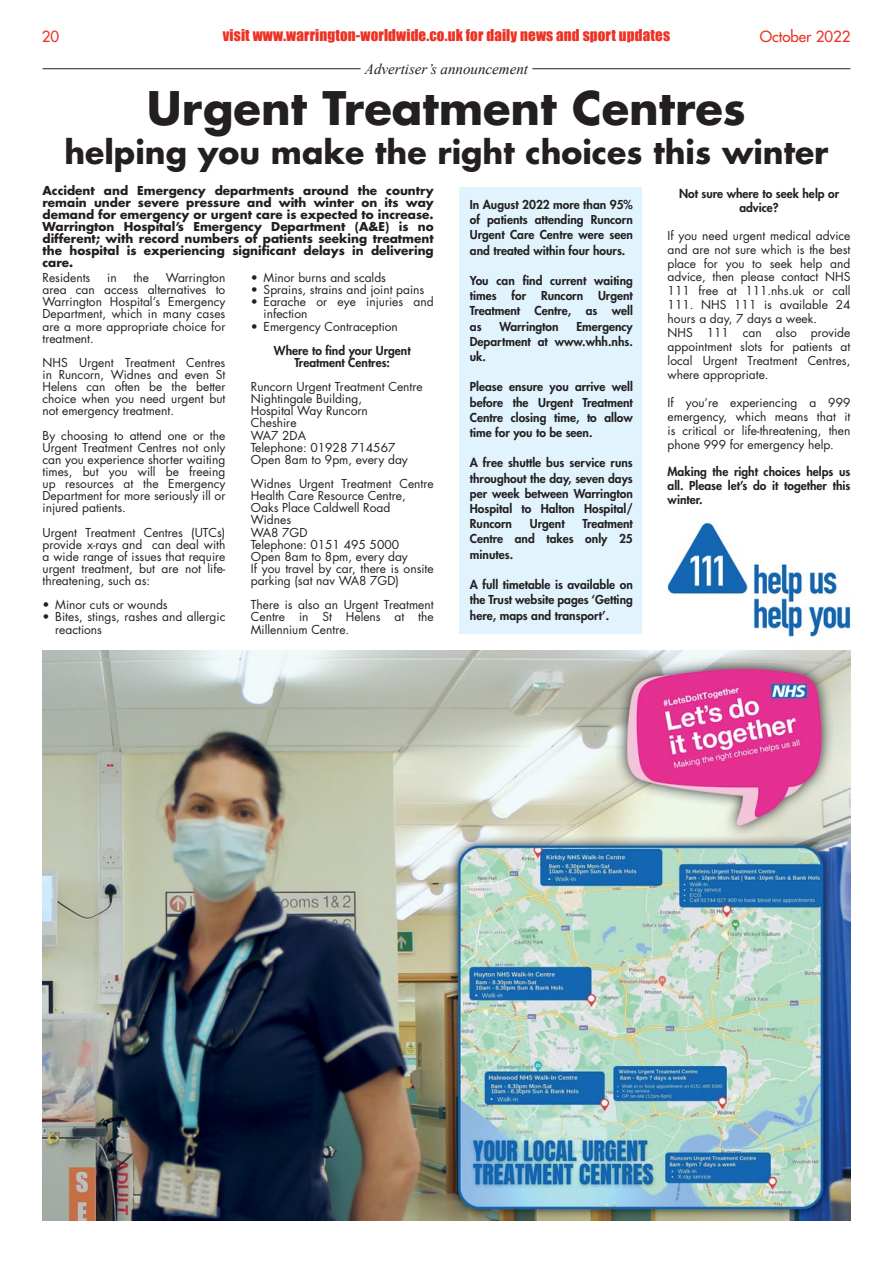
<style>
.page{position:relative;width:893px;height:1263px;background:#fff}
.page>*{position:absolute;margin:0;border:0;box-sizing:border-box;transform-origin:0 0}
.t1{font:700 45px "Futura Std";color:#231f20}
.t2{font:700 31.5px "Futura Std";color:#231f20}
.t3{font:15px "Impact";letter-spacing:.01em;color:#ee3124}
.t4{font:italic 15px "Times New Roman";color:#231f20}
.t5{font:500 15px "Futura Std";color:#ee3124}
.t6{font:12px/12.1px "Futura Std";color:#231f20;text-align:justify}
.t7{font:800 12px/15.1px "Futura Std";color:#231f20;text-align:justify}
.t8{font:700 12px/12px "Futura Std";color:#231f20;text-align:justify}
</style>
<div class="page">
<img style="left:43px;top:651px;width:807px;height:569px">
<hr style="left:43px;top:68px;width:318px;height:1px;background:#231f20">
<hr style="left:532px;top:68px;width:318px;height:1px;background:#231f20">
<div style="left:459px;top:187px;width:183px;height:447px;background:#e1f4fd"></div>
<img style="left:667px;top:522px;width:184px;height:115px">
<p class="t5" style="left:42px;top:27px;width:19px">20</p>
<p class="t3" style="left:223px;top:24px;width:449px">visit www.warrington-worldwide.co.uk for daily news and sport updates</p>
<p class="t5" style="left:760px;top:27px;width:92px">October 2022</p>
<p class="t4" style="left:365px;top:59px;width:165px">Advertiser’s announcement</p>
<h1 class="t1" style="left:147px;top:78px;width:601px">Urgent Treatment Centres</h1>
<h2 class="t2" style="left:64px;top:131px;width:766px">helping you make the right choices this winter</h2>
<p class="t8" style="left:43px;top:184px;width:393px">Accident and Emergency departments around the country remain under severe pressure and with winter on its way demand for emergency or urgent care is expected to increase.<br>Warrington Hospital’s Emergency Department (A&amp;E) is no different; with record numbers of patients seeking treatment the hospital is experiencing significant delays in delivering care.</p>
<p class="t6" style="left:43px;top:272px;width:49px">Residents</p>
<p class="t6" style="left:107px;top:272px;width:11px">in</p>
<p class="t6" style="left:134px;top:272px;width:17px">the</p>
<p class="t7" style="left:679px;top:187px;width:162px;line-height:14px;text-align:center">Not sure where to seek help or advice?</p>
<p class="t6" style="left:668px;top:228px;width:184px;line-height:14px;text-align:left">If you need urgent medical advice and are not sure which is the best place for you to seek help and advice, then please contact NHS<br>111 free at 111.nhs.uk or call<br>111. NHS 111 is available 24 hours a day, 7 days a week.<br>NHS 111 can also provide appointment slots for patients at local Urgent Treatment Centres, where appropriate.</p>
<p class="t6" style="left:668px;top:395px;width:184px;line-height:14px">If you’re experiencing a 999 emergency, which means that it is critical or life-threatening, then phone 999 for emergency help.</p>
<p class="t7" style="left:668px;top:465px;width:184px;line-height:14px">Making the right choices helps us all. Please let’s do it together this winter.</p>
<p class="t7" style="left:470px;top:197px;width:164px">In August 2022 more than 95% of patients attending Runcorn Urgent Care Centre were seen and treated within four hours.</p>
<p class="t7" style="left:470px;top:273px;width:165px">You can find current waiting times for Runcorn Urgent Treatment Centre, as well as</p>
<p class="t6" style="left:251px;top:272px;width:137px">• Minor burns and scalds</p>
<p class="t6" style="left:251px;top:284px;width:175px">• Sprains, strains and joint pains</p>
<p class="t6" style="left:264px;top:296px;width:172px;text-indent:-13px">• Earache or eye injuries and infection</p>
<p class="t6" style="left:251px;top:320px;width:149px">• Emergency Contraception</p>
<p class="t7" style="left:274px;top:344px;width:138px;line-height:12.1px;text-align:center">Where to find your Urgent<br>Treatment Centres:</p>
<p class="t6" style="left:251px;top:381px;width:173px;text-align:left">Runcorn Urgent Treatment Centre<br>Nightingale Building,<br>Hospital Way Runcorn<br>Cheshire<br>WA7 2DA<br>Telephone: 01928 714567<br>Open 8am to 9pm, every day</p>
<p class="t6" style="left:251px;top:478px;width:184px;text-align:left">Widnes Urgent Treatment Centre<br>Health Care Resource Centre,<br>Oaks Place Caldwell Road<br>Widnes<br>WA8 7GD<br>Telephone: 0151 495 5000<br>Open 8am to 8pm, every day<br>If you travel by car, there is onsite parking (sat nav WA8 7GD)</p>
<p class="t6" style="left:251px;top:599px;width:184px">There is also an Urgent Treatment Centre in St Helens at the Millennium Centre.</p>
<p class="t6" style="left:43px;top:272px;width:184px;text-indent:123px">Warrington area can access alternatives to Warrington Hospital’s Emergency Department, which in many cases are a more appropriate choice for treatment.</p>
<p class="t6" style="left:43px;top:357px;width:184px">NHS Urgent Treatment Centres in Runcorn, Widnes and even St Helens can often be the better choice when you need urgent but not emergency treatment.</p>
<p class="t6" style="left:43px;top:429px;width:184px">By choosing to attend one or the Urgent Treatment Centres not only can you experience shorter waiting times, but you will be freeing up resources at the Emergency Department for more seriously ill or injured patients.</p>
<p class="t6" style="left:43px;top:526px;width:184px">Urgent Treatment Centres (UTCs) provide x-rays and can deal with a wide range of issues that require urgent treatment, but are not life&shy;threatening, such as:</p>
<p class="t6" style="left:43px;top:599px;width:127px">• Minor cuts or wounds</p>
<p class="t6" style="left:55px;top:611px;width:172px;text-indent:-13px">• Bites, stings, rashes and allergic reactions</p>
<p class="t7" style="left:499px;top:319px;width:61px">Warrington</p>
<p class="t7" style="left:470px;top:319px;width:164px;text-indent:107px">Emergency Department at www.whh.nhs. uk.</p>
<p class="t7" style="left:470px;top:379px;width:165px">Please ensure you arrive well before the Urgent Treatment Centre closing time, to allow time for you to be seen.</p>
<p class="t7" style="left:470px;top:455px;width:165px">A free shuttle bus service runs throughout the day, seven days per week between Warrington Hospital to Halton Hospital/ Runcorn</p>
<p class="t7" style="left:470px;top:516px;width:164px;text-indent:113px">Treatment Centre and takes only 25 minutes.</p>
<p class="t7" style="left:470px;top:577px;width:164px">A full timetable is available on the Trust website pages ‘Getting here, maps and transport’.</p>
<p class="t7" style="left:530px;top:516px;width:36px">Urgent</p>
</div>
